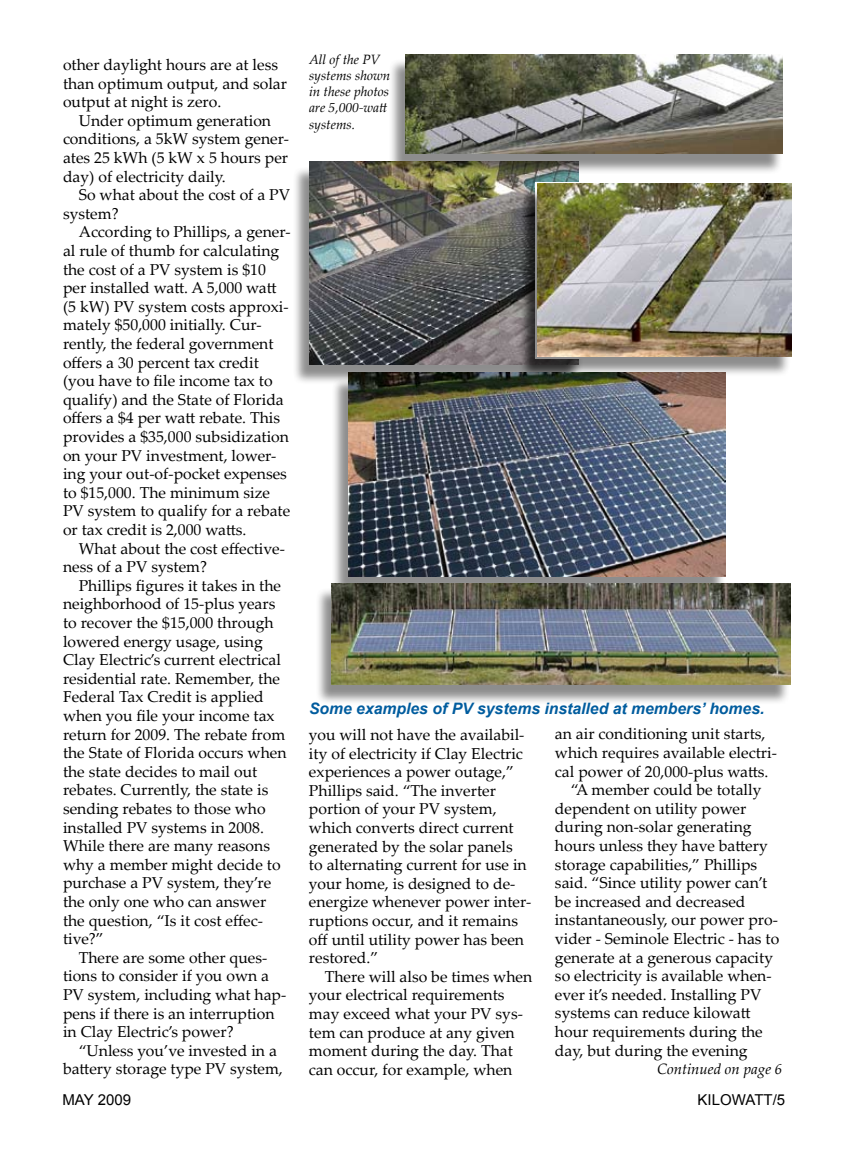
<style>
.page{position:relative;width:864px;height:1152px;background:#fff}
.page>*{position:absolute;margin:0;border:0;box-sizing:border-box;transform-origin:0 0}
.t1{font:15.75px/18.6px "Palatino Linotype";color:#000}
.t2{font:italic 700 15.75px "Arial";color:#005c9e}
.t3{font:15px "Arial";color:#000}
.t4{font:italic 15px "Palatino Linotype";color:#000}
.t5{font:italic 13.5px/16.2px "Palatino Linotype";color:#000}
</style>
<div class="page">
<div style="left:292px;top:166px;width:293px;height:225px;background:#000;opacity:.45"></div>
<img style="left:309px;top:162px;width:270px;height:202px">
<div style="left:331px;top:377px;width:401px;height:226px;background:#000;opacity:.45"></div>
<img style="left:348px;top:373px;width:378px;height:203px">
<div style="left:315px;top:587px;width:482px;height:124px;background:#000;opacity:.45"></div>
<img style="left:332px;top:583px;width:459px;height:102px">
<div style="left:388px;top:58px;width:401px;height:123px;background:#000;opacity:.45"></div>
<img style="left:405px;top:54px;width:378px;height:100px">
<div style="left:519px;top:186px;width:71px;height:199px;background:#000;opacity:.45"></div>
<div style="left:520px;top:188px;width:277px;height:195px;background:#000;opacity:.45"></div>
<img style="left:537px;top:184px;width:255px;height:172px">
<p class="t1" style="left:63px;top:55px;width:226px">other daylight hours are at less than optimum output, and solar output at night is zero.</p>
<p class="t1" style="left:63px;top:110px;width:227px;text-indent:16px">Under optimum generation conditions, a 5kW system gener&shy;ates 25 kWh (5 kW x 5 hours per day) of electricity daily.</p>
<p class="t1" style="left:63px;top:185px;width:229px;text-indent:16px">So what about the cost of a PV system?</p>
<p class="t1" style="left:63px;top:222px;width:229px;text-indent:16px">According to Phillips, a gener&shy;al rule of thumb for calculating the cost of a PV system is $10 per installed watt. A 5,000 watt (5 kW) PV system costs approxi&shy;mately $50,000 initially. Cur&shy;rently, the federal government offers a 30 percent tax credit (you have to file income tax to qualify) and the State of Florida offers a $4 per watt rebate. This provides a $35,000 subsidization on your PV investment, lower&shy;ing your out-of-pocket expenses to $15,000. The minimum size<br>PV system to qualify for a rebate or tax credit is 2,000 watts.</p>
<p class="t1" style="left:63px;top:538px;width:223px;text-indent:16px">What about the cost effective&shy;ness of a PV system?</p>
<p class="t1" style="left:63px;top:575px;width:225px;text-indent:16px">Phillips figures it takes in the neighborhood of 15-plus years to recover the $15,000 through lowered energy usage, using<br>Clay Electric’s current electrical residential rate. Remember, the<br>Federal Tax Credit is applied when you file your income tax return for 2009. The rebate from the State of Florida occurs when the state decides to mail out rebates. Currently, the state is sending rebates to those who installed PV systems in 2008.<br>While there are many reasons why a member might decide to purchase a PV system, they’re the only one who can answer the question, “Is it cost effec&shy;tive?”</p>
<p class="t1" style="left:63px;top:947px;width:225px;text-indent:16px">There are some other ques&shy;tions to consider if you own a<br>PV system, including what hap&shy;pens if there is an interruption in Clay Electric’s power?</p>
<p class="t1" style="left:63px;top:1040px;width:221px;text-indent:16px">“Unless you’ve invested in a battery storage type PV system,</p>
<p class="t5" style="left:309px;top:51px;width:83px">All of the PV systems shown in these photos are 5,000-watt systems.</p>
<p class="t2" style="left:309px;top:699px;width:457px">Some examples of PV systems installed at members’ homes.</p>
<p class="t1" style="left:309px;top:725px;width:224px">you will not have the availabil&shy;ity of electricity if Clay Electric experiences a power outage,”<br>Phillips said. “The inverter portion of your PV system, which converts direct current generated by the solar panels<br>to alternating current for use in your home, is designed to de&shy;energize whenever power inter&shy;ruptions occur, and it remains off until utility power has been restored.”</p>
<p class="t1" style="left:309px;top:966px;width:225px;text-indent:16px">There will also be times when your electrical requirements may exceed what your PV sys&shy;tem can produce at any given moment during the day. That can occur, for example, when</p>
<p class="t1" style="left:555px;top:724px;width:212px">an air conditioning unit starts,</p>
<p class="t1" style="left:555px;top:743px;width:223px">which requires available electri-</p>
<p class="t1" style="left:555px;top:761px;width:215px">cal power of 20,000-plus watts.</p>
<p class="t1" style="left:571px;top:780px;width:192px">“A member could be totally</p>
<p class="t1" style="left:555px;top:799px;width:193px">dependent on utility power</p>
<p class="t1" style="left:555px;top:817px;width:198px">during non-solar generating</p>
<p class="t1" style="left:555px;top:836px;width:214px">hours unless they have battery</p>
<p class="t1" style="left:555px;top:854px;width:204px">storage capabilities,” Phillips</p>
<p class="t1" style="left:555px;top:873px;width:214px">said. “Since utility power can’t</p>
<p class="t1" style="left:555px;top:892px;width:192px">be increased and decreased</p>
<p class="t1" style="left:555px;top:910px;width:225px">instantaneously, our power pro-</p>
<p class="t1" style="left:555px;top:929px;width:226px">vider - Seminole Electric - has to</p>
<p class="t1" style="left:555px;top:947px;width:220px">generate at a generous capacity</p>
<p class="t1" style="left:555px;top:966px;width:218px">so electricity is available when-</p>
<p class="t1" style="left:555px;top:985px;width:208px">ever it’s needed. Installing PV</p>
<p class="t1" style="left:555px;top:1003px;width:197px">systems can reduce kilowatt</p>
<p class="t1" style="left:555px;top:1022px;width:209px">hour requirements during the</p>
<p class="t1" style="left:555px;top:1040px;width:194px">day, but during the evening</p>
<p class="t4" style="left:657px;top:1059px;width:127px">Continued on page 6</p>
<p class="t3" style="left:62px;top:1090px;width:70px">MAY 2009</p>
<p class="t3" style="left:698px;top:1090px;width:89px">KILOWATT/5</p>
</div>
